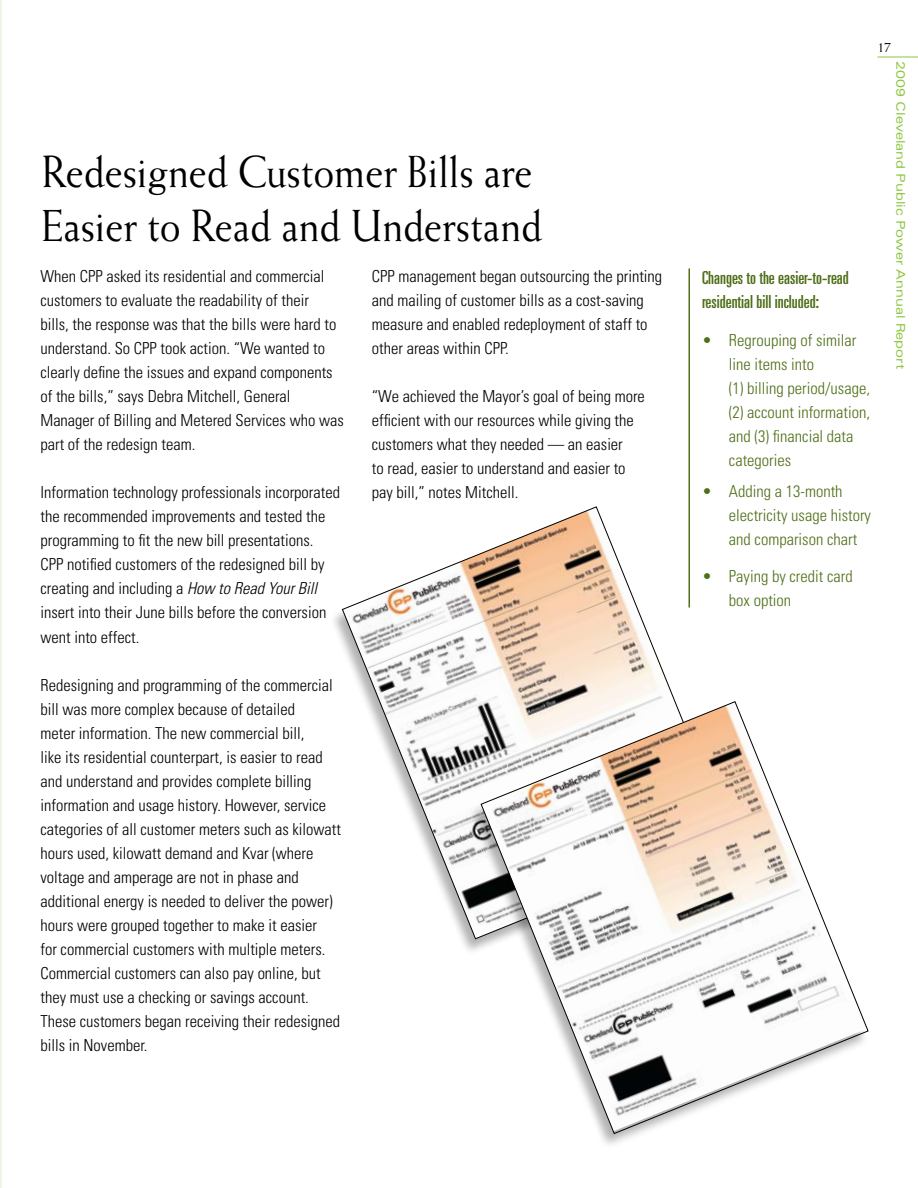
<style>
.page{position:relative;width:918px;height:1188px;background:#fff}
.page>*{position:absolute;margin:0;border:0;box-sizing:border-box;transform-origin:0 0}
.t1{font:45px/54px "Weiss";color:#000;scale:.9 1}
.t2{font:ultra-condensed 18px/24px "Univers";color:#4f6f19}
.t3{font:300 condensed 16.5px/24px "Univers";color:#000}
.t4{font:300 condensed 16.5px/24px "Univers";color:#4f6f19}
.t5{font:15px "Weiss";color:#000;scale:.9 1}
.t6{font:expanded 12px "Univers";color:#8cc63f}
.s1{font-style:italic}
</style>
<div class="page">
<hr style="left:878px;top:57px;width:40px;height:1px;background:#8cc63f">
<hr style="left:688px;top:268px;width:2px;height:340px;background:#4f6f19">
<svg style="left:342px;top:506px;width:348px;height:434px"></svg>
<div style="left:467px;top:702px;width:402px;height:447px;background:#000;opacity:.3"></div>
<svg style="left:480px;top:701px;width:389px;height:433px"></svg>
<hr style="left:0;top:0;width:1px;height:1188px;background:#8cc63f">
<h1 class="t1" style="left:42px;top:144px;width:557px">Redesigned Customer Bills are<br>Easier to Read and Understand</h1>
<p class="t3" style="left:372px;top:264px;width:292px">CPP management began outsourcing the printing and mailing of customer bills as a cost-saving measure and enabled redeployment of staff to other areas within CPP.</p>
<p class="t3" style="left:372px;top:384px;width:275px">“We achieved the Mayor’s goal of being more efficient with our resources while giving the customers what they needed — an easier<br>to read, easier to understand and easier to pay bill,” notes Mitchell.</p>
<p class="t3" style="left:40px;top:264px;width:305px">When CPP asked its residential and commercial customers to evaluate the readability of their<br>bills, the response was that the bills were hard to understand. So CPP took action. “We wanted to clearly define the issues and expand components of the bills,” says Debra Mitchell, General Manager of Billing and Metered Services who was part of the redesign team.</p>
<p class="t3" style="left:40px;top:480px;width:301px">Information technology professionals incorporated the recommended improvements and tested the programming to fit the new bill presentations.<br>CPP notified customers of the redesigned bill by creating and including a <span class="s1">How to Read Your Bill </span>insert into their June bills before the conversion went into effect.</p>
<p class="t3" style="left:40px;top:672px;width:302px">Redesigning and programming of the commercial bill was more complex because of detailed<br>meter information. The new commercial bill,<br>like its residential counterpart, is easier to read and understand and provides complete billing information and usage history. However, service categories of all customer meters such as kilowatt hours used, kilowatt demand and Kvar (where voltage and amperage are not in phase and additional energy is needed to deliver the power) hours were grouped together to make it easier<br>for commercial customers with multiple meters.<br>Commercial customers can also pay online, but they must use a checking or savings account.<br>These customers began receiving their redesigned bills in November.</p>
<p class="t2" style="left:702px;top:266px;width:148px">Changes to the easier-to-read residential bill included:</p>
<p class="t4" style="left:729px;top:328px;width:143px;text-indent:-27px">• Regrouping of similar line items into<br>(1) billing period/usage, (2) account information, and (3) financial data categories</p>
<p class="t4" style="left:729px;top:479px;width:144px;text-indent:-27px">• Adding a 13-month electricity usage history and comparison chart</p>
<p class="t4" style="left:729px;top:564px;width:125px;text-indent:-27px">• Paying by credit card box option</p>
<p class="t5" style="left:878px;top:38px;width:16px">17</p>
<p class="t6" style="left:908px;top:61px;width:309px;rotate:90deg">2009 Cleveland Public Power Annual Report</p>
</div>
